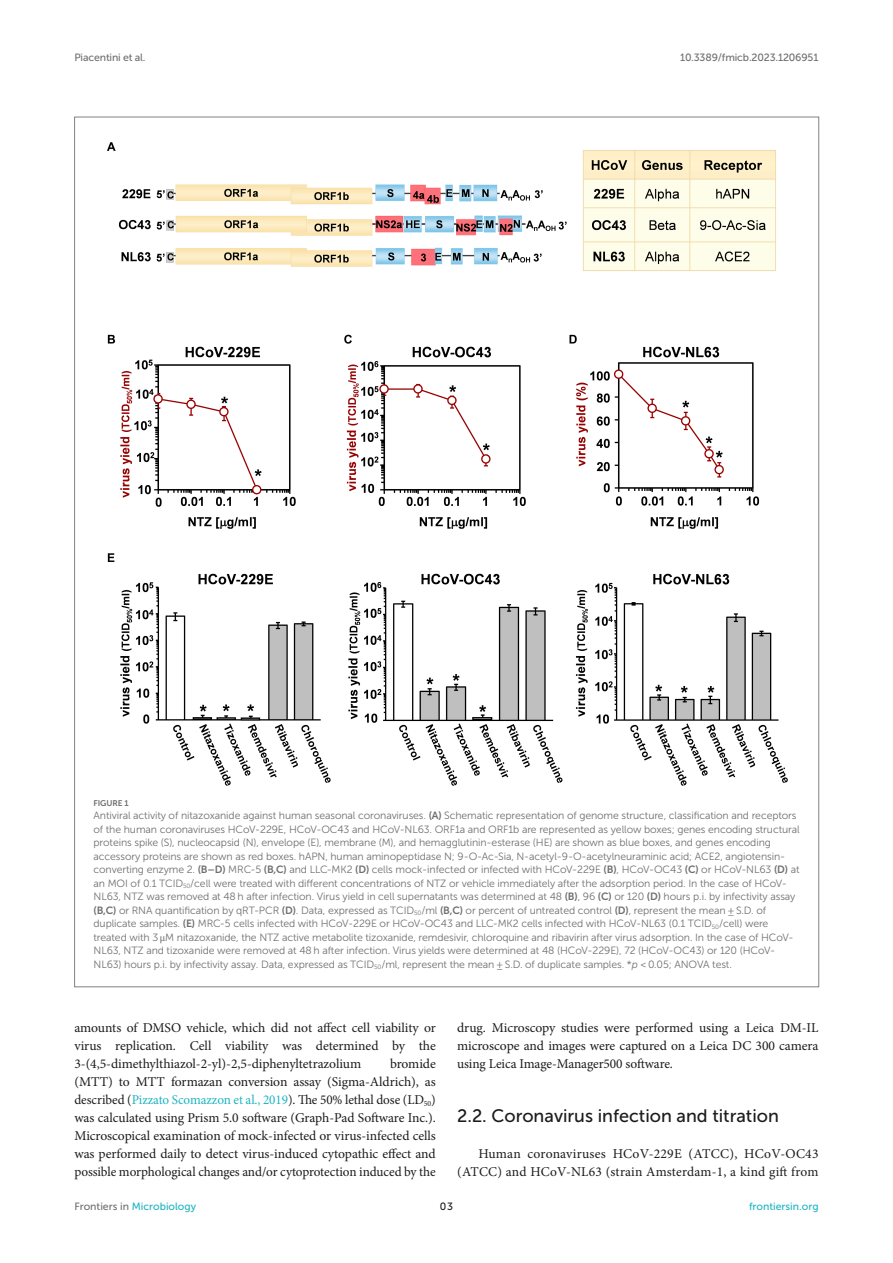
<style>
.page{position:relative;width:893px;height:1263px;background:#fff}
.page>*{position:absolute;margin:0;border:0;box-sizing:border-box;transform-origin:0 0}
.HEAD_2{font:18px "Museo Sans 500";color:#1b1c1b}
.TEXT_FLUSH{font:13.5px/18px "Minion Pro";letter-spacing:-.005em;color:#1b1c1b;text-align:justify}
.TEXT_FLUSH-2{font:13.5px/18px "Minion Pro";letter-spacing:.015em;color:#1b1c1b;text-align:right}
.FIG_LEG{font:10.5px/13.5px "Museo Sans 300";letter-spacing:-.01em;color:#706f70}
.t1{font:10.5px "Museo Sans 500";letter-spacing:-.015em;color:#706f70}
.t2{font:10.5px "Museo Sans 500";color:#1db5c3}
.t3{font:10.5px "Museo Sans 500";color:#1b1c1b}
.FIG_HD{font:8.25px "Museo Sans 700";letter-spacing:-.01em;color:#706f70}
.s1{font-family:"Museo Sans 700"}
.s2{font-family:"STIX General"}
.s3{font-style:italic}
.s4{color:#1db5c3}
.s5{color:#706f70}
</style>
<div class="page">
<img style="left:107px;top:142px;width:681px;height:644px">
<p class="t1" style="left:74px;top:51px;width:73px">Piacentini et al.</p>
<p class="t1" style="left:680px;top:51px;width:140px">10.3389/fmicb.2023.1206951</p>
<p class="FIG_HD" style="left:94px;top:798px;width:37px">FIGURE 1</p>
<p class="FIG_LEG" style="left:94px;top:809px;width:708px">Antiviral activity of nitazoxanide against human seasonal coronaviruses. <span class="s1">(A)</span> Schematic representation of genome structure, classification and receptors of the human coronaviruses HCoV-229E, HCoV-OC43 and HCoV-NL63. ORF1a and ORF1b are represented as yellow boxes; genes encoding structural proteins spike (S), nucleocapsid (N), envelope (E), membrane (M), and hemagglutinin-esterase (HE) are shown as blue boxes, and genes encoding accessory proteins are shown as red boxes. hAPN, human aminopeptidase N; 9-O-Ac-Sia, N-acetyl-9-O-acetylneuraminic acid; ACE2, angiotensin&shy;converting enzyme 2. <span class="s1">(B–D)</span> MRC-5 <span class="s1">(B,C)</span> and LLC-MK2 <span class="s1">(D)</span> cells mock-infected or infected with HCoV-229E <span class="s1">(B)</span>, HCoV-OC43 <span class="s1">(C)</span> or HCoV-NL63 <span class="s1">(D)</span> at an MOI of 0.1 TCID<sub>50</sub>/cell were treated with different concentrations of NTZ or vehicle immediately after the adsorption period. In the case of HCoV-NL63, NTZ was removed at 48 h after infection. Virus yield in cell supernatants was determined at 48 <span class="s1">(B)</span>, 96 <span class="s1">(C)</span> or 120 <span class="s1">(D)</span> hours p.i. by infectivity assay <span class="s1">(B,C)</span> or RNA quantification by qRT-PCR <span class="s1">(D)</span>. Data, expressed as TCID<sub>50</sub>/ml <span class="s1">(B,C)</span> or percent of untreated control <span class="s1">(D)</span>, represent the mean ± S.D. of duplicate samples. <span class="s1">(E)</span> MRC-5 cells infected with HCoV-229E or HCoV-OC43 and LLC-MK2 cells infected with HCoV-NL63 (0.1 TCID<sub>50</sub>/cell) were treated with 3 <span class="s2">μ</span>M nitazoxanide, the NTZ active metabolite tizoxanide, remdesivir, chloroquine and ribavirin after virus adsorption. In the case of HCoV-NL63, NTZ and tizoxanide were removed at 48 h after infection. Virus yields were determined at 48 (HCoV-229E), 72 (HCoV-OC43) or 120 (HCoV-NL63) hours p.i. by infectivity assay. Data, expressed as TCID<sub>50</sub>/ml, represent the mean ± S.D. of duplicate samples. *<span class="s3">p</span> &lt; 0.05; ANOVA test.</p>
<p class="TEXT_FLUSH" style="left:74px;top:1019px;width:363px">amounts of DMSO vehicle, which did not affect cell viability or virus replication. Cell viability was determined by the 3-(4,5-dimethylthiazol-2-yl)-2,5-diphenyltetrazolium</p>
<p class="TEXT_FLUSH" style="left:74px;top:1055px;width:363px;text-indent:316px">bromide (MTT) to MTT formazan conversion assay (Sigma-Aldrich), as described (<span class="s4">Pizzato Scomazzon et al., 2019</span>). The 50% lethal dose (LD<sub>50</sub>) was calculated using Prism 5.0 software (Graph-Pad Software Inc.).<br>Microscopical examination of mock-infected or virus-infected cells was performed daily to detect virus-induced cytopathic effect and possible morphological changes and/or cytoprotection induced by the</p>
<p class="TEXT_FLUSH" style="left:457px;top:1019px;width:363px">drug. Microscopy studies were performed using a Leica DM-IL microscope and images were captured on a Leica DC 300 camera using Leica Image-Manager500 software.</p>
<p class="HEAD_2" style="left:457px;top:1106px;width:323px">2.2. Coronavirus infection and titration</p>
<p class="TEXT_FLUSH-2" style="left:457px;top:1145px;width:363px">Human coronaviruses HCoV-229E (ATCC), HCoV-OC43 (ATCC) and HCoV-NL63 (strain Amsterdam-1, a kind gift from</p>
<p class="t2" style="left:74px;top:1200px;width:123px"><span class="s5">Frontiers in</span> Microbiology</p>
<p class="t3" style="left:440px;top:1200px;width:15px">03</p>
<p class="t2" style="left:749px;top:1200px;width:71px">frontiersin.org</p>
</div>
